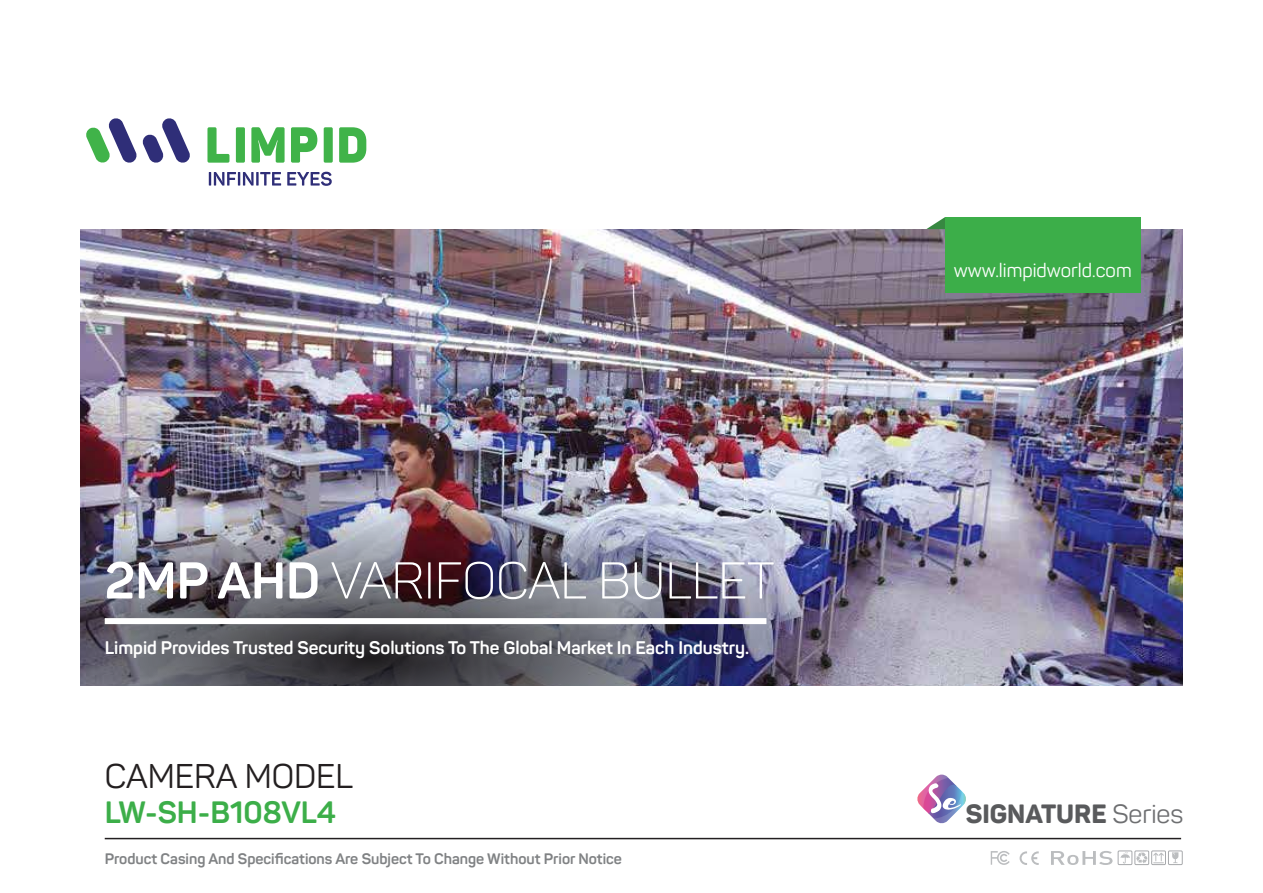
<style>
.page{position:relative;width:1263px;height:893px;background:#fff}
.page>*{position:absolute;margin:0;border:0;box-sizing:border-box;transform-origin:0 0}
.t1{font:300 51px "Panton";color:#fff}
.t2{font:33.75px "Panton";color:#231f20}
.t3{font:700 30.45px "Panton";color:#3cae49}
.t4{font:800 26.1px "Panton";color:#595a5c}
.t5{font:19.2px "Panton";color:#fff}
.t6{font:700 18px "Panton";color:#fff}
.t7{font:700 15px "Panton";color:#808284}
.s1{font-weight:700}
.s2{font-weight:400;color:#6e6f71}
</style>
<div class="page">
<img style="left:81px;top:229px;width:1101px;height:457px">
<img style="left:81px;top:499px;width:1086px;height:187px">
<svg style="left:1019px;top:851px;width:20px;height:14px"></svg>
<svg style="left:991px;top:851px;width:19px;height:14px"></svg>
<svg style="left:1051px;top:851px;width:61px;height:14px"></svg>
<div style="left:1118px;top:851px;width:14px;height:14px;border:1px solid #a7a9ac"></div>
<svg style="left:1120px;top:852px;width:10px;height:11px"></svg>
<div style="left:1134px;top:851px;width:15px;height:14px;border:1px solid #a7a9ac"></div>
<svg style="left:1136px;top:853px;width:11px;height:10px"></svg>
<div style="left:1151px;top:851px;width:15px;height:14px;border:1px solid #a7a9ac"></div>
<svg style="left:1153px;top:853px;width:11px;height:10px"></svg>
<div style="left:1168px;top:851px;width:14px;height:14px;border:1px solid #a7a9ac"></div>
<svg style="left:1172px;top:852px;width:6px;height:11px"></svg>
<hr style="left:105px;top:838px;width:1076px;height:1px;background:#231f20">
<svg style="left:86px;top:118px;width:104px;height:45px"></svg>
<svg style="left:207px;top:127px;width:22px;height:36px"></svg>
<div style="left:236px;top:127px;width:9px;height:36px;background:#40b349;border-radius:2px"></div>
<svg style="left:251px;top:127px;width:34px;height:36px"></svg>
<svg style="left:291px;top:127px;width:26px;height:36px"></svg>
<div style="left:324px;top:127px;width:9px;height:36px;background:#40b349;border-radius:2px"></div>
<svg style="left:339px;top:127px;width:27px;height:36px"></svg>
<svg style="left:209px;top:172px;width:45px;height:14px"></svg>
<hr style="left:256px;top:172px;width:3px;height:14px;background:#2f2e78">
<svg style="left:260px;top:172px;width:21px;height:14px"></svg>
<svg style="left:287px;top:172px;width:45px;height:14px"></svg>
<svg style="left:926px;top:217px;width:19px;height:12px"></svg>
<div style="left:945px;top:217px;width:195px;height:76px;background:#3cae49"></div>
<div style="left:105px;top:618px;width:661px;height:6px;background:#fff"></div>
<svg style="left:917px;top:775px;width:49px;height:49px"></svg>
<h1 class="t1" style="left:105px;top:550px;width:671px"><span class="s1">2MP AHD</span> VARIFOCAL BULLET</h1>
<p class="t6" style="left:105px;top:637px;width:646px">Limpid Provides Trusted Security Solutions To The Global Market In Each Industry.</p>
<h2 class="t2" style="left:105px;top:756px;width:250px">CAMERA MODEL</h2>
<h3 class="t3" style="left:105px;top:793px;width:233px">LW-SH-B108VL4</h3>
<p class="t7" style="left:105px;top:849px;width:519px">Product Casing And Specifications Are Subject To Change Without Prior Notice</p>
<p class="t5" style="left:954px;top:259px;width:179px">www.limpidworld.com</p>
<h3 class="t4" style="left:966px;top:798px;width:219px">SIGNATURE <span class="s2">Series</span></h3>
</div>
